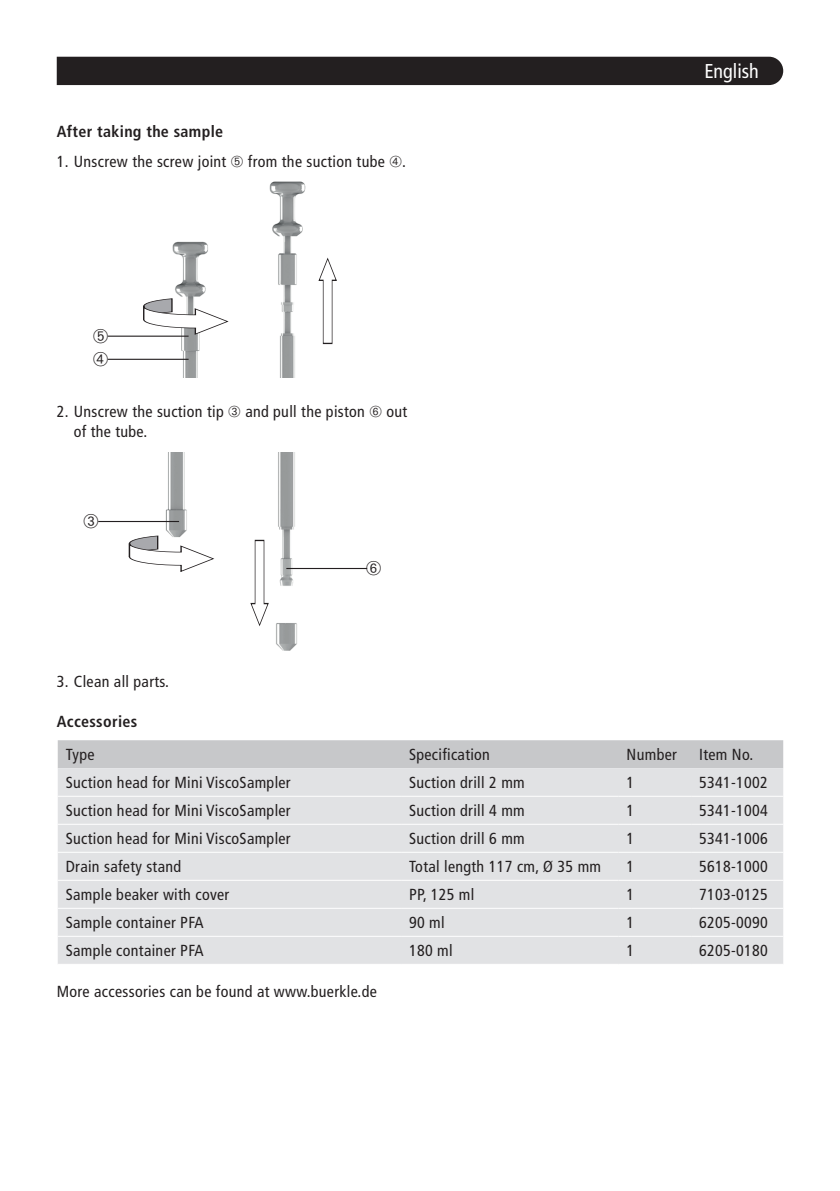
<style>
.page{position:relative;width:840px;height:1191px;background:#fff}
.page>*{position:absolute;margin:0;border:0;box-sizing:border-box;transform-origin:0 0}
.t1{font:condensed 20px "Frutiger LT Pro";color:#fff}
.t2{font:condensed 16px/20px "Frutiger LT Pro";letter-spacing:.02em;color:#231f20}
.t3{font:700 condensed 16px "Frutiger LT Pro";letter-spacing:.02em;color:#231f20}
</style>
<div class="page">
<div style="left:57px;top:57px;width:725px;height:28px;background:#231f20"></div>
<img style="left:157px;top:181px;width:149px;height:197px">
<svg style="left:143px;top:298px;width:85px;height:37px"></svg>
<svg style="left:318px;top:258px;width:18px;height:86px"></svg>
<hr style="left:108px;top:335px;width:80px;height:2px;background:#231f20">
<hr style="left:108px;top:359px;width:80px;height:1px;background:#231f20">
<img style="left:154px;top:453px;width:159px;height:198px">
<svg style="left:128px;top:535px;width:86px;height:37px"></svg>
<svg style="left:250px;top:539px;width:18px;height:87px"></svg>
<hr style="left:98px;top:521px;width:81px;height:1px;background:#231f20">
<hr style="left:286px;top:568px;width:81px;height:1px;background:#231f20">
<div style="left:58px;top:740px;width:724px;height:28px;background:#c7c8ca"></div>
<div style="left:58px;top:768px;width:724px;height:195px;background:#e1e2e4"></div>
<hr style="left:58px;top:795px;width:343px;height:1px;background:#fff">
<hr style="left:401px;top:795px;width:217px;height:1px;background:#fff">
<hr style="left:618px;top:795px;width:72px;height:1px;background:#fff">
<hr style="left:690px;top:795px;width:92px;height:1px;background:#fff">
<hr style="left:58px;top:823px;width:343px;height:1px;background:#fff">
<hr style="left:401px;top:823px;width:217px;height:1px;background:#fff">
<hr style="left:618px;top:823px;width:72px;height:1px;background:#fff">
<hr style="left:690px;top:823px;width:92px;height:1px;background:#fff">
<hr style="left:58px;top:851px;width:343px;height:1px;background:#fff">
<hr style="left:401px;top:851px;width:217px;height:1px;background:#fff">
<hr style="left:618px;top:851px;width:72px;height:1px;background:#fff">
<hr style="left:690px;top:851px;width:92px;height:1px;background:#fff">
<hr style="left:58px;top:879px;width:343px;height:1px;background:#fff">
<hr style="left:401px;top:879px;width:217px;height:1px;background:#fff">
<hr style="left:618px;top:879px;width:72px;height:1px;background:#fff">
<hr style="left:690px;top:879px;width:92px;height:1px;background:#fff">
<hr style="left:58px;top:907px;width:343px;height:1px;background:#fff">
<hr style="left:401px;top:907px;width:217px;height:1px;background:#fff">
<hr style="left:618px;top:907px;width:72px;height:1px;background:#fff">
<hr style="left:690px;top:907px;width:92px;height:1px;background:#fff">
<hr style="left:401px;top:935px;width:217px;height:1px;background:#fff">
<hr style="left:618px;top:935px;width:72px;height:1px;background:#fff">
<hr style="left:690px;top:935px;width:92px;height:1px;background:#fff">
<hr style="left:58px;top:935px;width:343px;height:1px;background:#fff">
<div style="left:274px;top:593px;width:21px;height:21px;background:#fff"></div>
<p class="t3" style="left:57px;top:122px;width:168px">After taking the sample</p>
<p class="t2" style="left:57px;top:151px;width:351px">1. Unscrew the screw joint ➄ from the suction tube ➃.</p>
<p class="t2" style="left:74px;top:401px;width:335px;text-indent:-17px">2. Unscrew the suction tip ➂ and pull the piston ➅ out of the tube.</p>
<p class="t2" style="left:57px;top:671px;width:114px">3. Clean all parts.</p>
<p class="t3" style="left:57px;top:712px;width:82px">Accessories</p>
<p class="t1" style="left:704px;top:60px;width:56px">English</p>
<p class="t2" style="left:66px;top:745px;width:30px">Type</p>
<p class="t2" style="left:409px;top:745px;width:82px">Specification</p>
<p class="t2" style="left:626px;top:745px;width:52px">Number</p>
<p class="t2" style="left:698px;top:745px;width:56px">Item No.</p>
<p class="t2" style="left:66px;top:773px;width:226px">Suction head for Mini ViscoSampler</p>
<p class="t2" style="left:409px;top:773px;width:117px">Suction drill 2 mm</p>
<p class="t2" style="left:626px;top:773px;width:9px">1</p>
<p class="t2" style="left:698px;top:773px;width:70px">5341-1002</p>
<p class="t2" style="left:66px;top:801px;width:226px">Suction head for Mini ViscoSampler</p>
<p class="t2" style="left:409px;top:801px;width:117px">Suction drill 4 mm</p>
<p class="t2" style="left:626px;top:801px;width:9px">1</p>
<p class="t2" style="left:698px;top:801px;width:70px">5341-1004</p>
<p class="t2" style="left:66px;top:829px;width:226px">Suction head for Mini ViscoSampler</p>
<p class="t2" style="left:409px;top:829px;width:117px">Suction drill 6 mm</p>
<p class="t2" style="left:626px;top:829px;width:9px">1</p>
<p class="t2" style="left:698px;top:829px;width:70px">5341-1006</p>
<p class="t2" style="left:66px;top:857px;width:117px">Drain safety stand</p>
<p class="t2" style="left:409px;top:857px;width:193px">Total length 117 cm, Ø 35 mm</p>
<p class="t2" style="left:626px;top:857px;width:9px">1</p>
<p class="t2" style="left:698px;top:857px;width:70px">5618-1000</p>
<p class="t2" style="left:66px;top:885px;width:165px">Sample beaker with cover</p>
<p class="t2" style="left:409px;top:885px;width:67px">PP, 125 ml</p>
<p class="t2" style="left:626px;top:885px;width:9px">1</p>
<p class="t2" style="left:698px;top:885px;width:70px">7103-0125</p>
<p class="t2" style="left:66px;top:913px;width:139px">Sample container PFA</p>
<p class="t2" style="left:409px;top:913px;width:37px">90 ml</p>
<p class="t2" style="left:626px;top:913px;width:9px">1</p>
<p class="t2" style="left:698px;top:913px;width:70px">6205-0090</p>
<p class="t2" style="left:66px;top:941px;width:139px">Sample container PFA</p>
<p class="t2" style="left:409px;top:941px;width:45px">180 ml</p>
<p class="t2" style="left:626px;top:941px;width:9px">1</p>
<p class="t2" style="left:698px;top:941px;width:70px">6205-0180</p>
<p class="t2" style="left:57px;top:981px;width:321px">More accessories can be found at www.buerkle.de</p>
</div>
